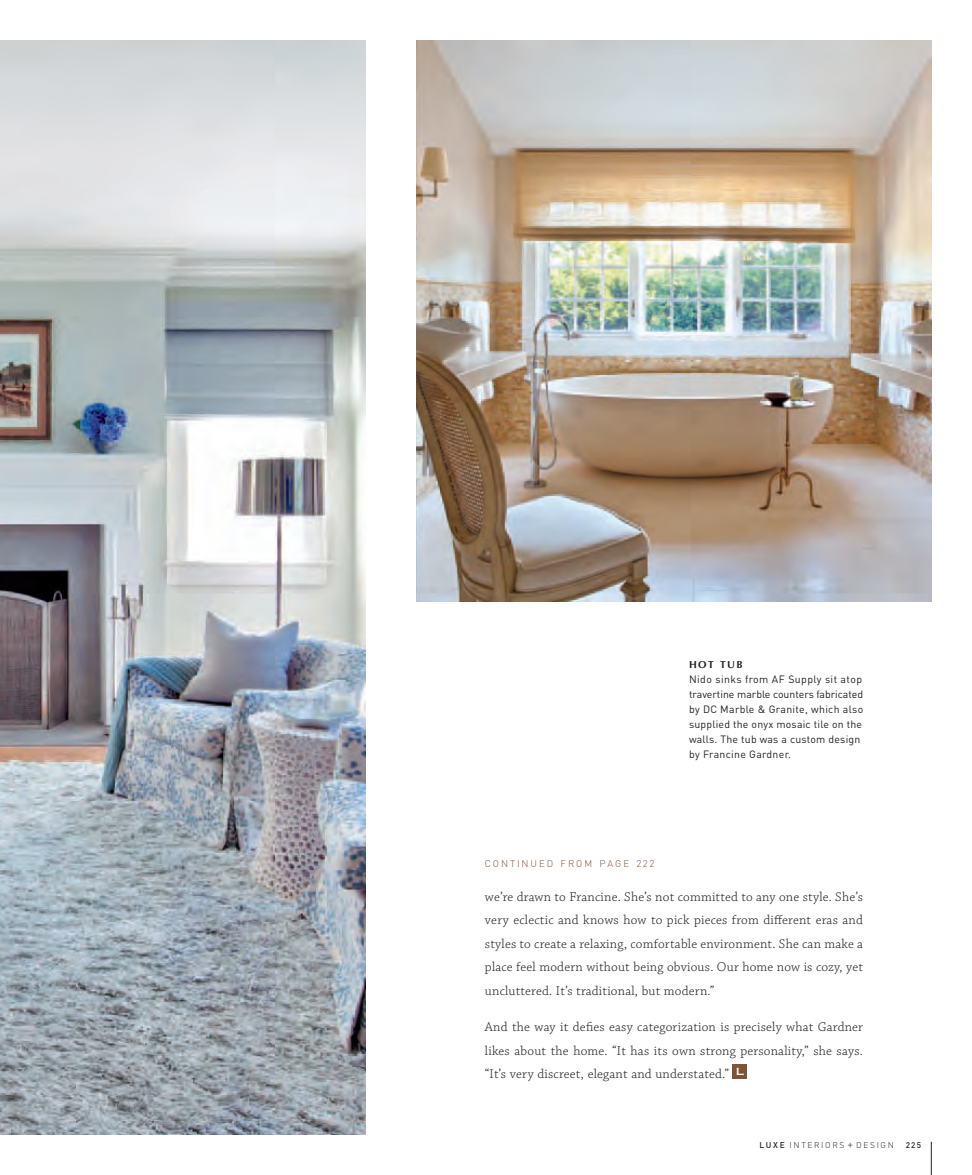
<style>
.page{position:relative;width:972px;height:1175px;background:#fff}
.page>*{position:absolute;margin:0;border:0;box-sizing:border-box;transform-origin:0 0}
.t1{font:300 13.5px/23.5px "Chaparral Pro";letter-spacing:.015em;color:#231f20;text-align:justify}
.t2{font:10.5px/15px "DIN";letter-spacing:.02em;color:#231f20}
.t3{font:700 10.2px "Optima";letter-spacing:.135em;color:#231f20}
.t4{font:300 9.6px "DIN";letter-spacing:.2em;color:#7e5439}
.t5{font:300 8.4px "DIN";letter-spacing:.2em;color:#231f20}
.s1{font-size:9.75px}
.s2{font-weight:500}
.s3{font-size:11.1px}
.s4{font-weight:500;font-size:8.1px}
</style>
<div class="page">
<hr style="left:931px;top:1141px;width:1px;height:33px;background:#231f20">
<img style="left:416px;top:40px;width:516px;height:561px">
<img style="left:0;top:40px;width:365px;height:1094px">
<div style="left:733px;top:1063px;width:14px;height:15px;background:#7e5439"></div>
<p class="t3" style="left:689px;top:658px;width:55px">HOT TUB</p>
<p class="t2" style="left:689px;top:671px;width:176px">Nido sinks from AF Supply sit atop travertine marble counters fabricated by DC Marble &amp; Granite, which also supplied the onyx mosaic tile on the walls. The tub was a custom design by Francine Gardner.</p>
<p class="t4" style="left:485px;top:858px;width:171px">CONTINUED FROM PAGE <span class="s1">222</span></p>
<p class="t1" style="left:485px;top:885px;width:380px">we’re drawn to Francine. She’s not committed to any one style. She’s very eclectic and knows how to pick pieces from different eras and styles to create a relaxing, comfortable environment. She can make a place feel modern without being obvious. Our home now is cozy, yet uncluttered. It’s traditional, but modern.”</p>
<p class="t1" style="left:485px;top:1015px;width:380px">And the way it defies easy categorization is precisely what Gardner likes about the home. “It has its own strong personality,” she says. “It’s very discreet, elegant and understated.” <sup>L</sup></p>
<p class="t5" style="left:760px;top:1140px;width:163px"><span class="s2">LUXE</span> INTERIORS <span class="s3">+</span> DESIGN <span class="s4">225</span></p>
</div>
